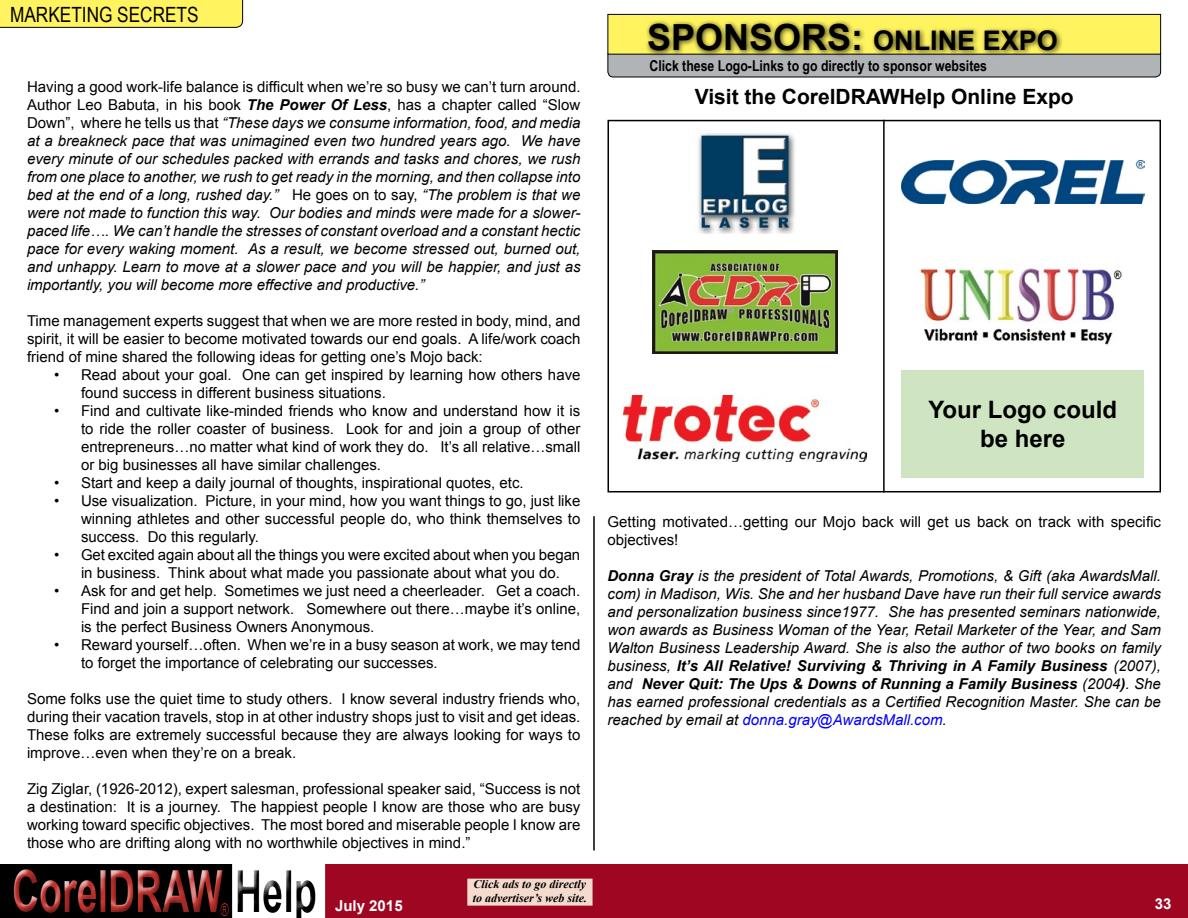
<style>
.page{position:relative;width:1188px;height:918px;background:#fff}
.page>*{position:absolute;margin:0;border:0;box-sizing:border-box;transform-origin:0 0}
.t1{font:700 58.2px "Arial";color:#c3332e;scale:.65 1}
.t2{font:700 36px "Arial";color:#000}
.t3{font:700 27px "Arial";color:#000}
.t4{font:700 24px/28.8px "Arial";color:#000;text-align:center}
.t5{font:700 21px "Arial";color:#000}
.t6{font:21px "Arial Narrow";color:#000}
.t7{font:700 17.85px "Arial";color:#c3332e;scale:.65 1}
.t8{font:15px/18px "Arial";color:#000;text-align:justify}
.t9{font:italic 15px/18px "Arial";color:#000;text-align:justify}
.t10{font:700 15px "Arial Narrow";color:#000}
.t11{font:700 15px "Arial";color:#fff}
.t12{font:italic 700 12px "Times New Roman";color:#000}
.s1{font-style:normal}
.s2{font-weight:700}
.s3{font-size:36px}
.s4{color:#00f}
.s5{color:#000}
</style>
<div class="page">
<div style="left:608px;top:120px;width:553px;height:372px;border:2px solid #000"></div>
<img style="left:698px;top:133px;width:97px;height:101px">
<img style="left:901px;top:161px;width:243px;height:43px">
<hr style="left:883px;top:120px;width:2px;height:372px;background:#000">
<div style="left:608px;top:50px;width:553px;height:27px;background:#b1b4b6;border-radius:5px"></div>
<div style="left:608px;top:50px;width:553px;height:27px;border:1px solid #000;border-radius:5px"></div>
<div style="left:608px;top:14px;width:553px;height:40px;background:#fff45f"></div>
<div style="left:608px;top:14px;width:553px;height:41px;border:1px solid #000"></div>
<div style="left:644px;top:19px;width:420px;height:38px;background:#000;opacity:.75"></div>
<img style="left:652px;top:250px;width:185px;height:103px">
<img style="left:919px;top:268px;width:203px;height:77px">
<img style="left:623px;top:395px;width:243px;height:67px">
<div style="left:326px;top:864px;width:862px;height:54px;background:#9e0621"></div>
<div style="left:468px;top:879px;width:124px;height:26px;background:#f5dace"></div>
<div style="left:467px;top:879px;width:126px;height:27px;border:2px solid #f5dace"></div>
<div style="left:230px;top:863px;width:96px;height:55px;background:#000;opacity:.75"></div>
<div style="left:4px;top:860px;width:231px;height:55px;background:#fff;opacity:.75"></div>
<div style="left:11px;top:863px;width:228px;height:55px;background:#000;opacity:.75"></div>
<svg style="left:0;top:0;width:243px;height:28px;background:#f5ea5b"></svg>
<hr style="left:593px;top:516px;width:2px;height:334px;background:#000">
<div style="left:901px;top:370px;width:243px;height:108px;background:#cfe5c2"></div>
<h3 class="t6" style="left:10px;top:-1px;width:120px">MARKETING SECRE</h3>
<h3 class="t6" style="left:177px;top:-1px;width:21px">TS</h3>
<p class="t9" style="left:27px;top:78px;width:555px"><span class="s1">Having a good work-life balance is difficult when we’re so busy we can’t turn around.<br>Author Leo Babuta, in his book</span> <span class="s2">The Power Of Less</span><span class="s1">, has a chapter called “Slow Down”, where he tells us that</span> “These days we consume information, food, and media at a breakneck pace that was unimagined even two hundred years ago. We have every minute of our schedules packed with errands and tasks and chores, we rush from one place to another, we rush to get ready in the morning, and then collapse into bed at the end of a long, rushed day.” <span class="s1">He goes on to say,</span> “The problem is that we were not made to function this way. Our bodies and minds were made for a slower&shy;paced life…. We can’t handle the stresses of constant overload and a constant hectic pace for every waking moment. As a result, we become stressed out, burned out, and unhappy. Learn to move at a slower pace and you will be happier, and just as importantly, you will become more effective and productive.”</p>
<p class="t8" style="left:27px;top:312px;width:555px">Time management experts suggest that when we are more rested in body, mind, and spirit, it will be easier to become motivated towards our end goals. A life/work coach friend of mine shared the following ideas for getting one’s Mojo back:</p>
<p class="t8" style="left:81px;top:366px;width:501px;text-indent:-27px">• Read about your goal. One can get inspired by learning how others have found success in different business situations.</p>
<p class="t8" style="left:81px;top:402px;width:501px;text-indent:-27px">• Find and cultivate like-minded friends who know and understand how it is to ride the roller coaster of business. Look for and join a group of other entrepreneurs…no matter what kind of work they do. It’s all relative…small or big businesses all have similar challenges.</p>
<p class="t8" style="left:54px;top:474px;width:471px">• Start and keep a daily journal of thoughts, inspirational quotes, etc.</p>
<p class="t8" style="left:81px;top:492px;width:501px;text-indent:-27px">• Use visualization. Picture, in your mind, how you want things to go, just like winning athletes and other successful people do, who think themselves to success. Do this regularly.</p>
<p class="t8" style="left:54px;top:546px;width:528px;text-align:center">• Get excited again about all the things you were excited about when you began in business. Think about what made you passionate about what you do.</p>
<p class="t8" style="left:81px;top:582px;width:501px;text-indent:-27px">• Ask for and get help. Sometimes we just need a cheerleader. Get a coach.<br>Find and join a support network. Somewhere out there…maybe it’s online, is the perfect Business Owners Anonymous.</p>
<p class="t8" style="left:81px;top:636px;width:501px;text-indent:-27px">• Reward yourself…often. When we’re in a busy season at work, we may tend to forget the importance of celebrating our successes.</p>
<p class="t8" style="left:27px;top:690px;width:555px">Some folks use the quiet time to study others. I know several industry friends who, during their vacation travels, stop in at other industry shops just to visit and get ideas.<br>These folks are extremely successful because they are always looking for ways to improve…even when they’re on a break.</p>
<p class="t8" style="left:27px;top:780px;width:555px">Zig Ziglar, (1926-2012), expert salesman, professional speaker said, “Success is not a destination: It is a journey. The happiest people I know are those who are busy working toward specific objectives. The most bored and miserable people I know are those who are drifting along with no worthwhile objectives in mind.”</p>
<h2 class="t2" style="left:647px;top:13px;width:27px">sponsors</h2>
<h3 class="t3" style="left:851px;top:22px;width:40px"><span class="s3">:</span> online</h3>
<h3 class="t3" style="left:983px;top:22px;width:19px">expo</h3>
<p class="t10" style="left:650px;top:54px;width:339px">Click these Logo-Links to go directly to sponsor websites</p>
<h3 class="t5" style="left:695px;top:83px;width:380px">Visit the CorelDRAWHelp Online Expo</h3>
<h3 class="t4" style="left:928px;top:396px;width:190px">Your Logo could be here</h3>
<p class="t8" style="left:608px;top:513px;width:555px">Getting motivated…getting our Mojo back will get us back on track with specific objectives!</p>
<p class="t9" style="left:607px;top:567px;width:555px"><span class="s2">Donna Gray</span> is the president of Total Awards, Promotions, &amp; Gift (aka AwardsMall. com) in Madison, Wis. She and her husband Dave have run their full service awards and personalization business since1977. She has presented seminars nationwide, won awards as Business Woman of the Year, Retail Marketer of the Year, and Sam Walton Business Leadership Award. She is also the author of two books on family business, <span class="s2">It’s All Relative! Surviving &amp; Thriving in A Family Business</span> (2007), and <span class="s2">Never Quit: The Ups &amp; Downs of Running a Family Business</span> (2004<span class="s2">)</span>. She has earned professional credentials as a Certified Recognition Master. She can be reached by email at <span class="s4">donna.gray@AwardsMall.com</span>.</p>
<h1 class="t1" style="left:12px;top:853px;width:471px">CorelDRAW <span class="s5">Help</span></h1>
<p class="t7" style="left:220px;top:898px;width:15px">®</p>
<p class="t12" style="left:474px;top:876px;width:114px">Click ads to go directly</p>
<p class="t12" style="left:473px;top:889px;width:116px">to advertiser’s web site.</p>
<p class="t11" style="left:335px;top:895px;width:69px">July 2015</p>
<p class="t11" style="left:1155px;top:894px;width:18px">33</p>
</div>
